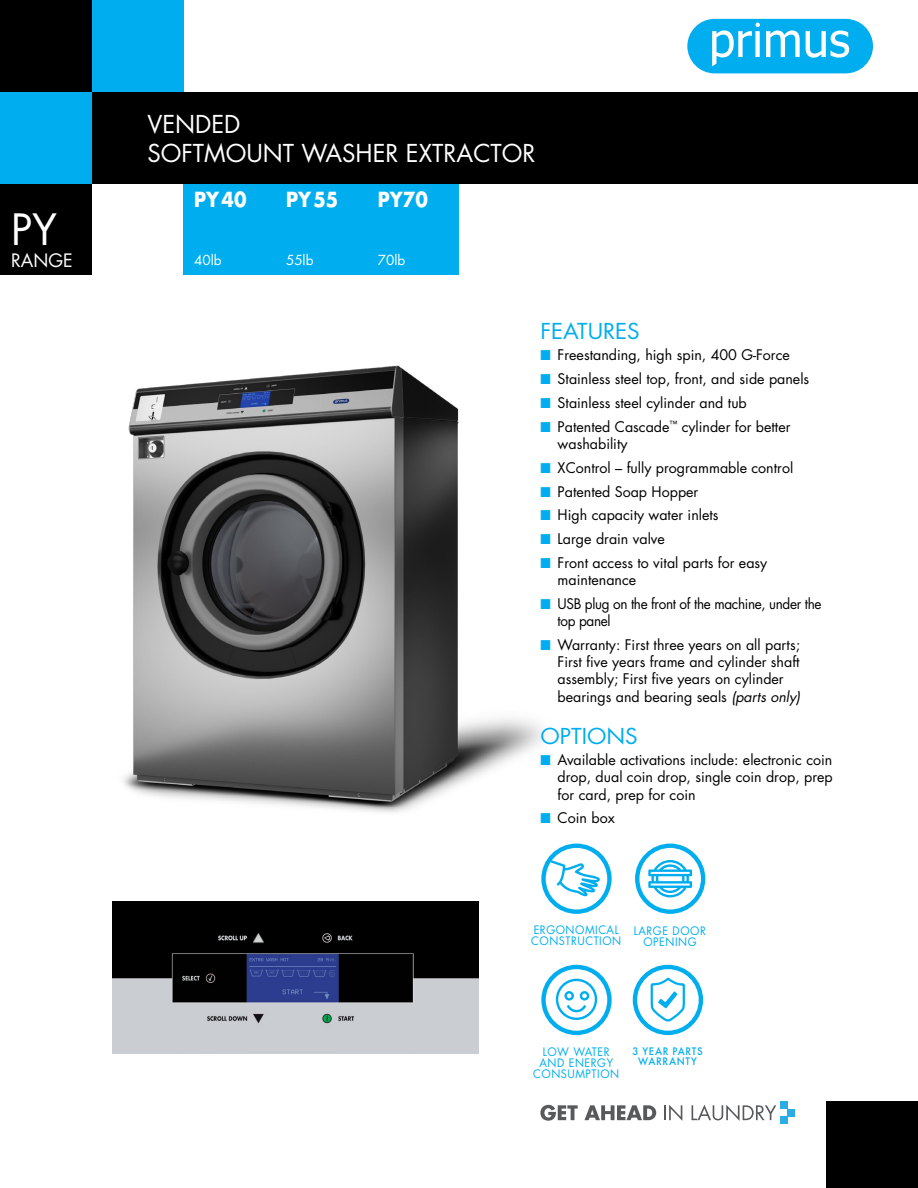
<style>
.page{position:relative;width:918px;height:1188px;background:#fff}
.page>*{position:absolute;margin:0;border:0;box-sizing:border-box;transform-origin:0 0}
.t1{font:42px "Futura Std";color:#fff}
.t2{font:24px/28.8px "Futura Std";color:#fff}
.t3{font:21.3px "Futura Std";color:#00aeef;scale:1.05 1}
.t4{font:700 20.25px "Futura Std";color:#fff;scale:.9 1}
.t5{font:18px "Futura Std";color:#fff}
.t6{font:14.25px/17.1px "Futura Std";color:#000}
.t7{font:14.25px/17.1px "Futura Std";letter-spacing:-.025em;color:#000;scale:.95 1}
.t8{font:13.5px "Futura Std";color:#fff}
.t9{font:11.4px/10.8px "Futura Std";letter-spacing:.05em;color:#00aeef;text-align:center;scale:.95 1}
.t10{font:500 11.4px/10.8px "Futura TOT";letter-spacing:.065em;color:#00aeef;text-align:center;scale:.95 1}
.s1{color:#00aeef}
.s2{font-style:italic}
</style>
<div class="page">
<div style="left:184px;top:184px;width:98px;height:91px;background:#00aeef"></div>
<div style="left:275px;top:184px;width:92px;height:91px;background:#00aeef"></div>
<div style="left:367px;top:184px;width:92px;height:91px;background:#00aeef"></div>
<div style="left:826px;top:1102px;width:92px;height:86px;background:#000"></div>
<img style="left:112px;top:365px;width:464px;height:599px">
<svg style="left:635px;top:844px;width:70px;height:70px"></svg>
<svg style="left:541px;top:844px;width:71px;height:70px"></svg>
<div style="left:0;top:184px;width:92px;height:91px;background:#000"></div>
<svg style="left:541px;top:965px;width:71px;height:70px"></svg>
<img style="left:113px;top:901px;width:366px;height:153px">
<div style="left:0;top:92px;width:918px;height:92px;background:#000"></div>
<div style="left:0;top:92px;width:92px;height:92px;background:#00aeef"></div>
<div style="left:92px;top:0;width:92px;height:92px;background:#00aeef"></div>
<div style="left:687px;top:19px;width:186px;height:54px;background:#00aeef;border-radius:27px"></div>
<svg style="left:712px;top:23px;width:137px;height:43px"></svg>
<div style="left:0;top:0;width:92px;height:92px;background:#000"></div>
<svg style="left:540px;top:1105px;width:38px;height:16px"></svg>
<svg style="left:584px;top:1105px;width:72px;height:15px"></svg>
<svg style="left:664px;top:1105px;width:18px;height:16px"></svg>
<svg style="left:692px;top:1105px;width:84px;height:16px"></svg>
<div style="left:787px;top:1109px;width:8px;height:7px;background:#2bace2"></div>
<div style="left:780px;top:1116px;width:7px;height:8px;background:#2bace2"></div>
<div style="left:780px;top:1102px;width:7px;height:7px;background:#2bace2"></div>
<svg style="left:633px;top:965px;width:70px;height:70px"></svg>
<h1 class="t1" style="left:11px;top:203px;width:48px">PY</h1>
<p class="t5" style="left:11px;top:248px;width:63px">RANGE</p>
<h2 class="t2" style="left:147px;top:110px;width:390px">VENDED<br>SOFTMOUNT WASHER EXTRACTOR</h2>
<h3 class="t4" style="left:194px;top:186px;width:60px">PY40</h3>
<p class="t8" style="left:194px;top:251px;width:29px">40lb</p>
<h3 class="t4" style="left:286px;top:186px;width:60px">PY55</h3>
<p class="t8" style="left:286px;top:251px;width:29px">55lb</p>
<h3 class="t4" style="left:378px;top:186px;width:57px">PY70</h3>
<p class="t8" style="left:378px;top:251px;width:29px">70lb</p>
<h3 class="t3" style="left:540px;top:317px;width:96px">FEATURES</h3>
<p class="t6" style="left:540px;top:347px;width:251px"><span class="s1">■</span> Freestanding, high spin, 400 G-Force</p>
<p class="t6" style="left:540px;top:370px;width:270px"><span class="s1">■</span> Stainless steel top, front, and side panels</p>
<p class="t6" style="left:540px;top:394px;width:208px"><span class="s1">■</span> Stainless steel cylinder and tub</p>
<p class="t6" style="left:558px;top:418px;width:234px;text-indent:-17px"><span class="s1">■</span> Patented Cascade<sup>™</sup> cylinder for better washability</p>
<p class="t6" style="left:540px;top:459px;width:254px"><span class="s1">■</span> XControl – fully programmable control</p>
<p class="t6" style="left:540px;top:483px;width:159px"><span class="s1">■</span> Patented Soap Hopper</p>
<p class="t6" style="left:540px;top:507px;width:180px"><span class="s1">■</span> High capacity water inlets</p>
<p class="t6" style="left:540px;top:531px;width:126px"><span class="s1">■</span> Large drain valve</p>
<p class="t6" style="left:558px;top:555px;width:211px;text-indent:-17px"><span class="s1">■</span> Front access to vital parts for easy maintenance</p>
<p class="t7" style="left:558px;top:595px;width:279px;text-indent:-17px"><span class="s1">■</span> USB plug on the front of the machine, under the top panel</p>
<p class="t6" style="left:558px;top:636px;width:244px;text-indent:-17px"><span class="s1">■</span> Warranty: First three years on all parts; First five years frame and cylinder shaft assembly; First five years on cylinder bearings and bearing seals <span class="s2">(parts only)</span></p>
<h3 class="t3" style="left:540px;top:723px;width:94px">OPTIONS</h3>
<p class="t6" style="left:558px;top:752px;width:277px;text-align:justify;text-indent:-17px"><span class="s1">■</span> Available activations include: electronic coin drop, dual coin drop, single coin drop, prep for card, prep for coin</p>
<p class="t6" style="left:540px;top:810px;width:76px"><span class="s1">■</span> Coin box</p>
<p class="t9" style="left:531px;top:925px;width:96px;text-align:left">ERGONOMICAL<br>CONSTRUCTION</p>
<p class="t9" style="left:634px;top:925px;width:77px">LARGE DOOR<br>OPENING</p>
<p class="t9" style="left:533px;top:1047px;width:92px">LOW WATER<br>AND ENERGY<br>CONSUMPTION</p>
<p class="t10" style="left:633px;top:1045px;width:75px">3 YEAR PARTS<br>WARRANTY</p>
</div>
